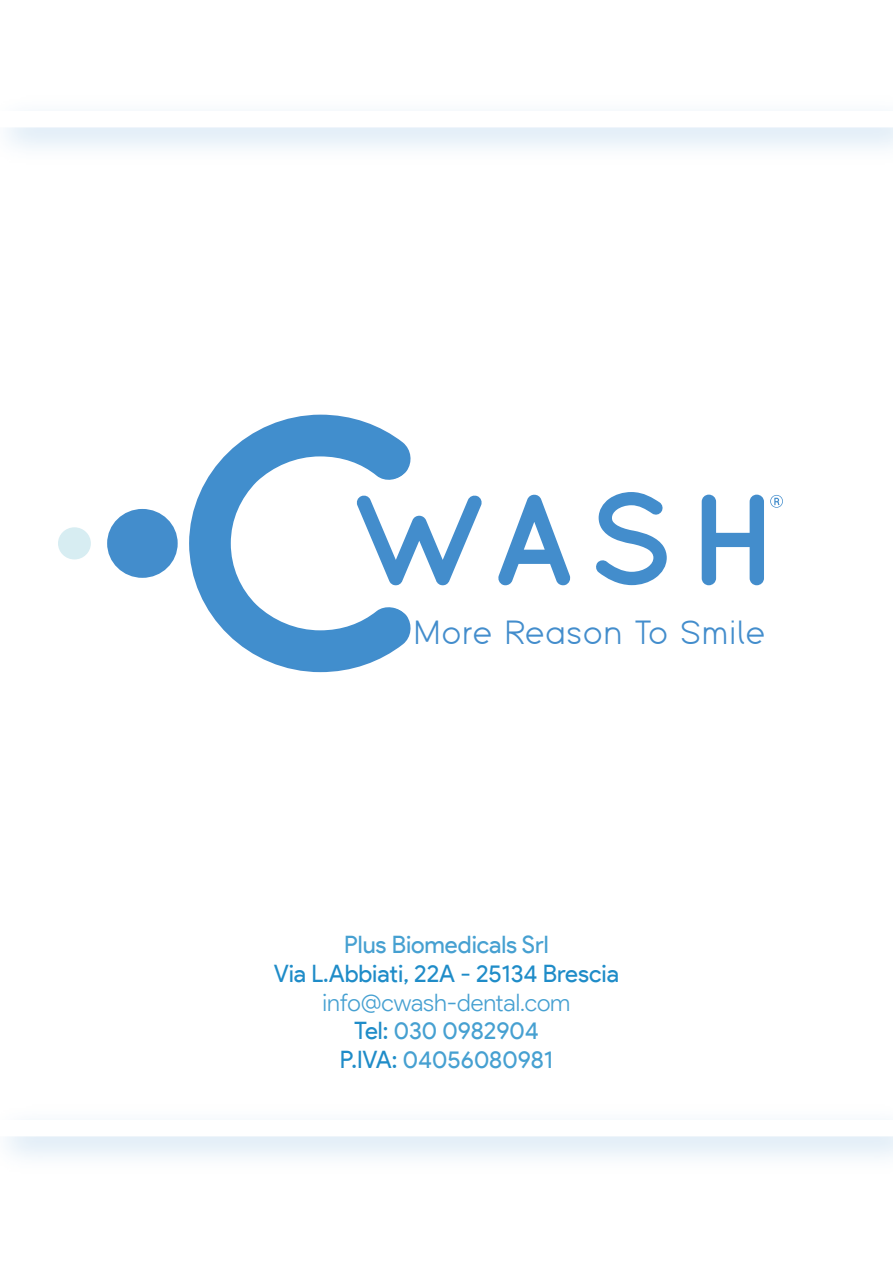
<style>
.page{position:relative;width:893px;height:1263px;background:#fff}
.page>*{position:absolute;margin:0;border:0;box-sizing:border-box;transform-origin:0 0}
.t1{font:33.3px "Espera";letter-spacing:.03em;color:#438dcc}
.t2{font:300 24px/28.8px "Product Sans";letter-spacing:-.005em;color:#46a0d1;text-align:center}
.t3{font:24px "Product Sans";color:#1f8cc8}
.t4{font:24px "Product Sans";color:#46a0d1}
.s1{font-weight:400;color:#1f8cc8}
.s2{font-weight:400}
.s3{font-weight:400;color:#1d8cc8}
</style>
<div class="page">
<svg style="left:413px;top:495px;width:69px;height:90px"></svg>
<svg style="left:498px;top:495px;width:73px;height:90px"></svg>
<svg style="left:596px;top:492px;width:71px;height:93px"></svg>
<svg style="left:702px;top:495px;width:62px;height:90px"></svg>
<svg style="left:191px;top:416px;width:220px;height:255px"></svg>
<div style="left:107px;top:509px;width:71px;height:69px;background:#438dcc;border-radius:50%"></div>
<div style="left:58px;top:527px;width:33px;height:32px;background:#d7edf2;border-radius:50%"></div>
<svg style="left:770px;top:495px;width:13px;height:13px"></svg>
<h1 class="t1" style="left:414px;top:614px;width:352px">More Reason To Smile</h1>
<p class="t4" style="left:344px;top:930px;width:206px">Plus Biomedicals Srl</p>
<p class="t3" style="left:274px;top:959px;width:347px">Via L.Abbiati, 22A - 25134 Brescia</p>
<p class="t2" style="left:323px;top:988px;width:249px">info@cwash-dental.com<br><span class="s1">Tel:</span> <span class="s2">030 0982904<br></span><span class="s1">P.IVA</span><span class="s3">:</span> <span class="s2">04056080981</span></p>
</div>
